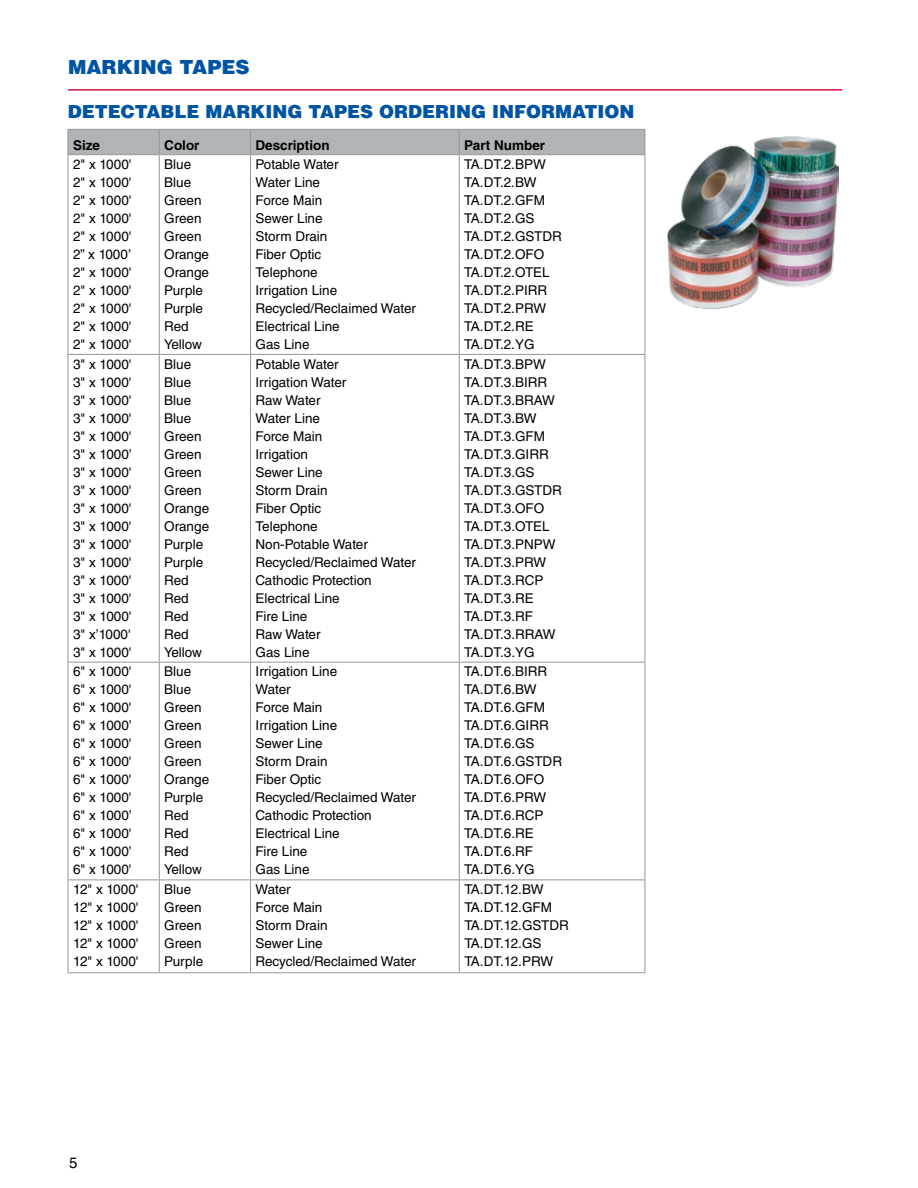
<style>
.page{position:relative;width:918px;height:1188px;background:#fff}
.page>*{position:absolute;margin:0;border:0;box-sizing:border-box;transform-origin:0 0}
.t1{font:900 19.5px "Helvetica LT Std";color:#0054a4}
.t2{font:900 18px "Helvetica LT Std";color:#0054a4}
.t3{font:15px "Helvetica LT Std";color:#000}
.t4{font:13.5px/18px "Helvetica LT Std";color:#000}
.t5{font:13.5px/18px "Helvetica LT Std";letter-spacing:-.02em;color:#000}
.t6{font:700 13.5px "Helvetica LT Std";color:#000}
</style>
<div class="page">
<svg style="left:69px;top:155px;width:576px;height:817px"></svg>
<div style="left:68px;top:129px;width:578px;height:26px;background:#b1b4b6"></div>
<hr style="left:459px;top:129px;width:186px;height:1px;background:#939598">
<hr style="left:68px;top:154px;width:91px;height:1px;background:#939598">
<hr style="left:159px;top:154px;width:92px;height:1px;background:#939598">
<hr style="left:251px;top:154px;width:208px;height:1px;background:#939598">
<hr style="left:459px;top:154px;width:186px;height:1px;background:#939598">
<hr style="left:68px;top:155px;width:1px;height:199px;background:#939598">
<hr style="left:159px;top:155px;width:1px;height:199px;background:#939598">
<hr style="left:68px;top:354px;width:91px;height:1px;background:#939598">
<hr style="left:250px;top:155px;width:1px;height:199px;background:#939598">
<hr style="left:159px;top:354px;width:92px;height:1px;background:#939598">
<hr style="left:459px;top:155px;width:1px;height:199px;background:#939598">
<hr style="left:251px;top:354px;width:208px;height:1px;background:#939598">
<hr style="left:645px;top:155px;width:1px;height:199px;background:#939598">
<hr style="left:459px;top:354px;width:186px;height:1px;background:#939598">
<hr style="left:68px;top:355px;width:1px;height:307px;background:#939598">
<hr style="left:159px;top:355px;width:1px;height:307px;background:#939598">
<hr style="left:68px;top:662px;width:91px;height:1px;background:#939598">
<hr style="left:250px;top:355px;width:1px;height:307px;background:#939598">
<hr style="left:159px;top:662px;width:92px;height:1px;background:#939598">
<hr style="left:459px;top:355px;width:1px;height:307px;background:#939598">
<hr style="left:251px;top:662px;width:208px;height:1px;background:#939598">
<hr style="left:645px;top:355px;width:1px;height:307px;background:#939598">
<hr style="left:459px;top:662px;width:186px;height:1px;background:#939598">
<hr style="left:68px;top:663px;width:1px;height:216px;background:#939598">
<hr style="left:159px;top:663px;width:1px;height:216px;background:#939598">
<hr style="left:68px;top:879px;width:91px;height:1px;background:#939598">
<hr style="left:250px;top:663px;width:1px;height:216px;background:#939598">
<hr style="left:159px;top:879px;width:92px;height:1px;background:#939598">
<hr style="left:459px;top:663px;width:1px;height:216px;background:#939598">
<hr style="left:251px;top:879px;width:208px;height:1px;background:#939598">
<hr style="left:645px;top:663px;width:1px;height:216px;background:#939598">
<hr style="left:459px;top:879px;width:186px;height:1px;background:#939598">
<hr style="left:68px;top:880px;width:1px;height:92px;background:#939598">
<hr style="left:159px;top:880px;width:1px;height:92px;background:#939598">
<hr style="left:250px;top:880px;width:1px;height:92px;background:#939598">
<hr style="left:459px;top:880px;width:1px;height:92px;background:#939598">
<hr style="left:645px;top:880px;width:1px;height:92px;background:#939598">
<hr style="left:68px;top:972px;width:91px;height:1px;background:#939598">
<hr style="left:159px;top:972px;width:92px;height:1px;background:#939598">
<hr style="left:251px;top:972px;width:208px;height:1px;background:#939598">
<hr style="left:459px;top:972px;width:186px;height:1px;background:#939598">
<img style="left:667px;top:136px;width:171px;height:172px">
<hr style="left:68px;top:89px;width:774px;height:2px;background:#d31245">
<h1 class="t1" style="left:68px;top:55px;width:183px">MARKING TAPES</h1>
<h2 class="t2" style="left:68px;top:100px;width:568px">DETECTABLE MARKING TAPES ORDERING INFORMATION</h2>
<p class="t6" style="left:73px;top:137px;width:29px">Size</p>
<p class="t6" style="left:164px;top:137px;width:37px">Color</p>
<p class="t6" style="left:256px;top:137px;width:76px">Description</p>
<p class="t6" style="left:464px;top:137px;width:82px">Part Number</p>
<p class="t4" style="left:73px;top:156px;width:60px;text-align:justify">2" x 1000' 2" x 1000' 2" x 1000' 2" x 1000' 2" x 1000' 2” x 1000’ 2" x 1000' 2" x 1000' 2" x 1000' 2" x 1000' 2" x 1000'</p>
<p class="t4" style="left:164px;top:156px;width:46px">Blue<br>Blue<br>Green<br>Green<br>Green<br>Orange<br>Orange<br>Purple<br>Purple<br>Red<br>Yellow</p>
<p class="t4" style="left:256px;top:156px;width:162px">Potable Water<br>Water Line<br>Force Main<br>Sewer Line<br>Storm Drain<br>Fiber Optic<br>Telephone<br>Irrigation Line<br>Recycled/Reclaimed Water<br>Electrical Line<br>Gas Line</p>
<p class="t4" style="left:464px;top:156px;width:99px">TA.DT.2.BPW<br>TA.DT.2.BW<br>TA.DT.2.GFM<br>TA.DT.2.GS<br>TA.DT.2.GSTDR<br>TA.DT.2.OFO<br>TA.DT.2.OTEL<br>TA.DT.2.PIRR<br>TA.DT.2.PRW<br>TA.DT.2.RE<br>TA.DT.2.YG</p>
<p class="t4" style="left:73px;top:355px;width:60px;text-align:justify">3" x 1000' 3" x 1000' 3" x 1000' 3" x 1000' 3" x 1000' 3" x 1000’ 3" x 1000' 3" x 1000' 3" x 1000' 3" x 1000' 3" x 1000' 3" x 1000' 3" x 1000' 3" x 1000' 3" x 1000' 3" x’1000' 3" x 1000'</p>
<p class="t4" style="left:164px;top:355px;width:46px">Blue<br>Blue<br>Blue<br>Blue<br>Green<br>Green<br>Green<br>Green<br>Orange<br>Orange<br>Purple<br>Purple<br>Red<br>Red<br>Red<br>Red<br>Yellow</p>
<p class="t4" style="left:256px;top:355px;width:162px">Potable Water<br>Irrigation Water<br>Raw Water<br>Water Line<br>Force Main<br>Irrigation<br>Sewer Line<br>Storm Drain<br>Fiber Optic<br>Telephone<br>Non-Potable Water<br>Recycled/Reclaimed Water<br>Cathodic Protection<br>Electrical Line<br>Fire Line<br>Raw Water<br>Gas Line</p>
<p class="t4" style="left:464px;top:355px;width:99px">TA.DT.3.BPW<br>TA.DT.3.BIRR<br>TA.DT.3.BRAW<br>TA.DT.3.BW<br>TA.DT.3.GFM<br>TA.DT.3.GIRR<br>TA.DT.3.GS<br>TA.DT.3.GSTDR<br>TA.DT.3.OFO<br>TA.DT.3.OTEL<br>TA.DT.3.PNPW<br>TA.DT.3.PRW<br>TA.DT.3.RCP<br>TA.DT.3.RE<br>TA.DT.3.RF<br>TA.DT.3.RRAW<br>TA.DT.3.YG</p>
<p class="t4" style="left:73px;top:663px;width:60px;text-align:justify">6" x 1000' 6" x 1000' 6" x 1000' 6" x 1000’ 6" x 1000' 6" x 1000' 6" x 1000' 6" x 1000' 6" x 1000’ 6" x 1000' 6" x 1000’ 6" x 1000'</p>
<p class="t4" style="left:164px;top:663px;width:46px">Blue<br>Blue<br>Green<br>Green<br>Green<br>Green<br>Orange<br>Purple<br>Red<br>Red<br>Red<br>Yellow</p>
<p class="t4" style="left:256px;top:663px;width:162px">Irrigation Line<br>Water<br>Force Main<br>Irrigation Line<br>Sewer Line<br>Storm Drain<br>Fiber Optic<br>Recycled/Reclaimed Water<br>Cathodic Protection<br>Electrical Line<br>Fire Line<br>Gas Line</p>
<p class="t4" style="left:464px;top:662px;width:99px">TA.DT.6.BIRR<br>TA.DT.6.BW<br>TA.DT.6.GFM<br>TA.DT.6.GIRR<br>TA.DT.6.GS<br>TA.DT.6.GSTDR<br>TA.DT.6.OFO<br>TA.DT.6.PRW<br>TA.DT.6.RCP<br>TA.DT.6.RE<br>TA.DT.6.RF<br>TA.DT.6.YG</p>
<p class="t4" style="left:73px;top:880px;width:67px;text-align:justify">12" x 1000' 12" x 1000' 12" x 1000' 12" x 1000' 12" x 1000'</p>
<p class="t4" style="left:164px;top:880px;width:40px">Blue<br>Green<br>Green<br>Green<br>Purple</p>
<p class="t4" style="left:256px;top:880px;width:162px">Water<br>Force Main<br>Storm Drain<br>Sewer Line<br>Recycled/Reclaimed Water</p>
<p class="t5" style="left:464px;top:880px;width:106px">TA.DT.12.BW<br>TA.DT.12.GFM<br>TA.DT.12.GSTDR<br>TA.DT.12.GS<br>TA.DT.12.PRW</p>
<p class="t3" style="left:69px;top:1154px;width:10px">5</p>
</div>
